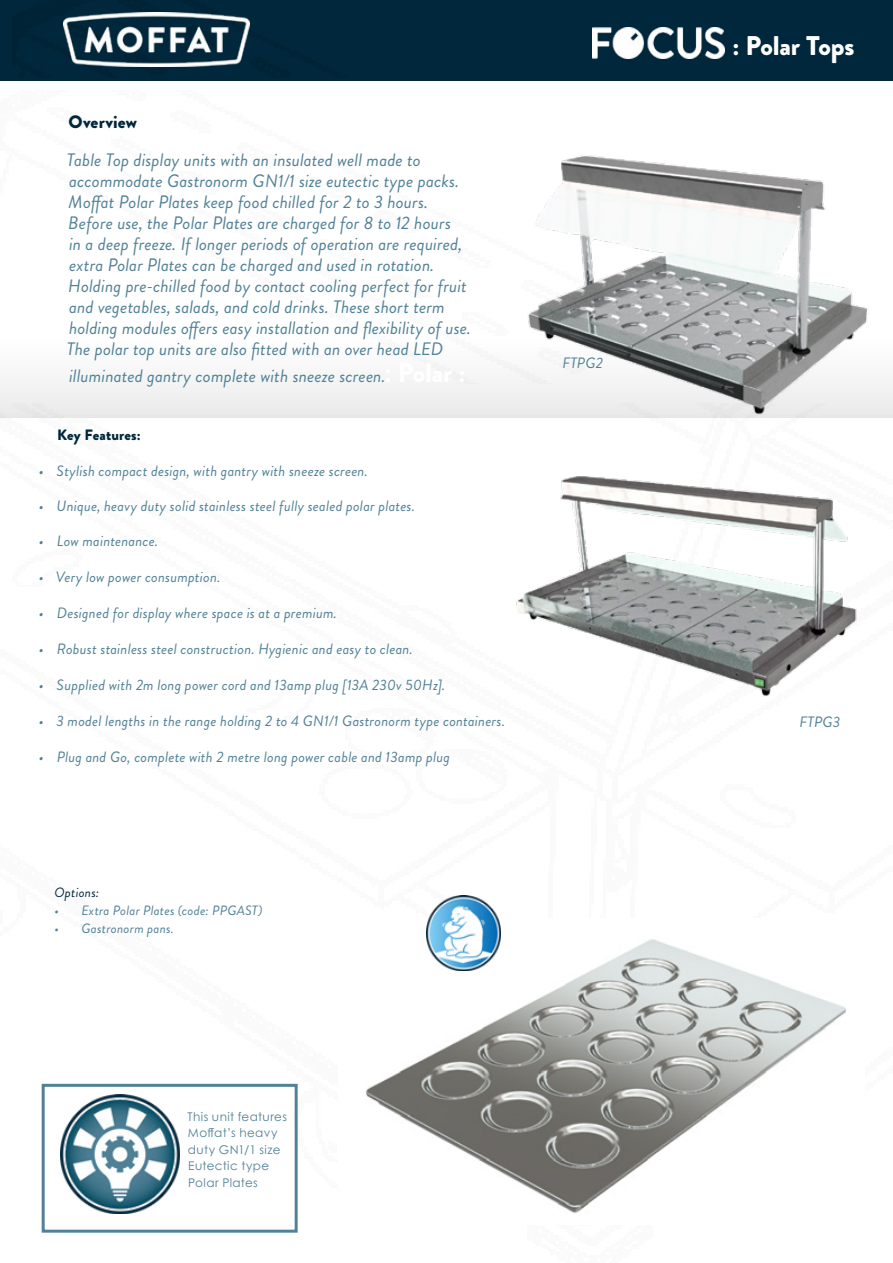
<style>
.page{position:relative;width:893px;height:1263px;background:#fff}
.page>*{position:absolute;margin:0;border:0;box-sizing:border-box;transform-origin:0 0}
.t1{font:900 27px "Brandon Grotesque";letter-spacing:-.005em;color:#fff}
.t2{font:italic 18px/21px "Brandon Grotesque";letter-spacing:.005em;color:#518196}
.t3{font:900 18px "Brandon Grotesque";letter-spacing:.005em;color:#00273b}
.t4{font:italic 15px "Brandon Grotesque";letter-spacing:.015em;color:#518196}
.t5{font:900 15px "Brandon Grotesque";letter-spacing:.01em;color:#00273b}
.t6{font:italic 13.5px "Brandon Grotesque";letter-spacing:.015em;color:#518196}
.t7{font:italic 13.5px "Brandon Grotesque";letter-spacing:.015em;color:#00273b}
.t8{font:12px/16.5px "Century Gothic Pro";letter-spacing:.03em;color:#518196}
.s1{font-family:"Europa";font-weight:700;font-style:normal;font-size:27px;color:#fff}
.s2{font-weight:900;font-style:normal;font-size:27px;color:#fff}
</style>
<div class="page">
<div style="left:0;top:0;width:893px;height:81px;background:#00273b"></div>
<img style="left:64px;top:13px;width:185px;height:53px">
<img style="left:592px;top:27px;width:133px;height:31px">
<div style="left:0;top:337px;width:893px;height:80px;background:#f2f2f2"></div>
<div style="left:0;top:337px;width:507px;height:23px;background:#fcfcfc"></div>
<img style="left:516px;top:476px;width:341px;height:220px">
<img style="left:365px;top:939px;width:481px;height:274px">
<img style="left:426px;top:896px;width:75px;height:74px">
<img style="left:507px;top:155px;width:386px;height:263px">
<svg style="left:41px;top:1083px;width:257px;height:150px"></svg>
<p class="t3" style="left:69px;top:109px;width:70px">Overview</p>
<p class="t2" style="left:67px;top:149px;width:405px">Table Top display units with an insulated well made to accommodate Gastronorm GN1/1 size eutectic type packs.<br>Moffat Polar Plates keep food chilled for 2 to 3 hours.<br>Before use, the Polar Plates are charged for 8 to 12 hours<br>in a deep freeze. If longer periods of operation are required, extra Polar Plates can be charged and used in rotation.<br>Holding pre-chilled food by contact cooling perfect for fruit and vegetables, salads, and cold drinks. These short term holding modules offers easy installation and flexibility of use.<br>The polar top units are also fitted with an over head LED</p>
<p class="t2" style="left:69px;top:365px;width:398px">illuminated gantry complete with sneeze screen.<span class="s1">:</span> <span class="s2">Polar :</span></p>
<p class="t5" style="left:57px;top:425px;width:85px">Key Features:</p>
<p class="t4" style="left:39px;top:461px;width:331px">• Stylish compact design, with gantry with sneeze screen.</p>
<p class="t4" style="left:39px;top:495px;width:378px">• Unique, heavy duty solid stainless steel fully sealed polar plates.</p>
<p class="t4" style="left:39px;top:530px;width:121px">• Low maintenance.</p>
<p class="t4" style="left:39px;top:566px;width:183px">• Very low power consumption.</p>
<p class="t4" style="left:39px;top:602px;width:300px">• Designed for display where space is at a premium.</p>
<p class="t4" style="left:39px;top:638px;width:376px">• Robust stainless steel construction. Hygienic and easy to clean.</p>
<p class="t4" style="left:39px;top:674px;width:408px">• Supplied with 2m long power cord and 13amp plug [13A 230v 50Hz].</p>
<p class="t4" style="left:39px;top:710px;width:468px">• 3 model lengths in the range holding 2 to 4 GN1/1 Gastronorm type containers.</p>
<p class="t4" style="left:39px;top:746px;width:413px">• Plug and Go, complete with 2 metre long power cable and 13amp plug</p>
<p class="t7" style="left:54px;top:883px;width:46px">Options:</p>
<p class="t6" style="left:54px;top:901px;width:210px">• Extra Polar Plates (code: PPGAST)</p>
<p class="t6" style="left:54px;top:919px;width:121px">• Gastronorm pans.</p>
<p class="t4" style="left:562px;top:352px;width:42px">FTPG2</p>
<p class="t8" style="left:188px;top:1108px;width:101px">This unit features<br>Moffat’s heavy duty GN1/1 size<br>Eutectic type<br>Polar Plates</p>
<h1 class="t1" style="left:732px;top:27px;width:123px">: Polar Tops</h1>
<p class="t4" style="left:799px;top:712px;width:42px">FTPG3</p>
</div>
